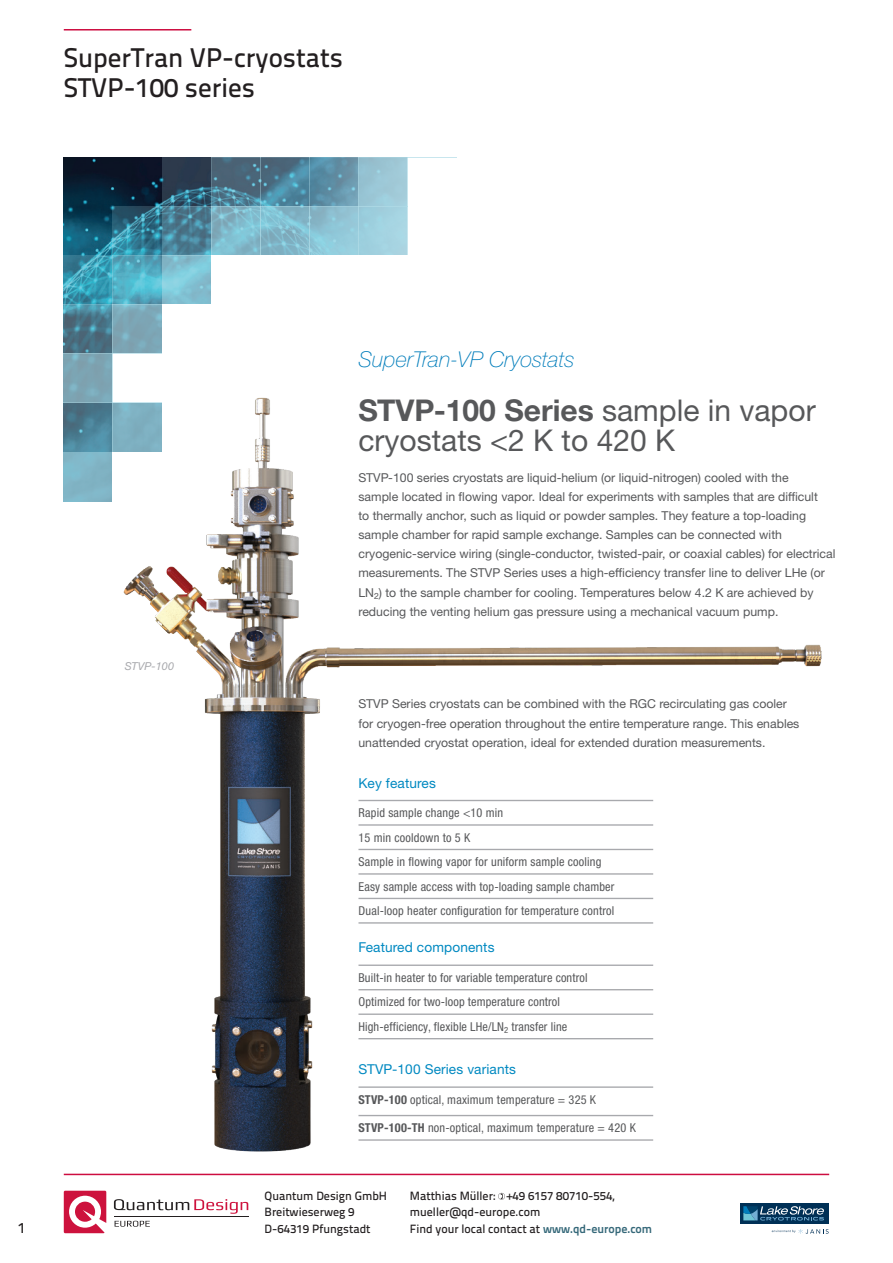
<style>
.page{position:relative;width:893px;height:1263px;background:#fff}
.page>*{position:absolute;margin:0;border:0;box-sizing:border-box;transform-origin:0 0}
.t1{font:30px/29.4px "Helvetica Neue LT Std";color:#57585a}
.t2{font:500 27px/30px "Titillium Text 22 L";color:#231f20}
.t3{font:italic 100 21.9px "Helvetica Neue LTW1 G";color:#007dbb}
.t4{font:500 15px "Titillium Text 22 L";color:#231f20}
.t5{font:13.65px "Helvetica Neue LTW1 G";letter-spacing:.01em;color:#0089c1}
.t6{font:12.3px/19px "Helvetica Neue LTW1 G";color:#57585a}
.t7{font:condensed 12.3px/24.5px "Helvetica Neue LTW1 G";letter-spacing:.015em;color:#57585a}
.t8{font:500 12px/16.8px "Titillium Text 22 L";color:#231f20}
.t9{font:italic 10.95px "Helvetica Neue LTW1 G";letter-spacing:.01em;color:#a8a9ad}
.s1{font-family:"Helvetica Neue LTW1 G";font-weight:700}
.s2{font-family:"Helvetica Neue LTW1 G"}
.s3{font-weight:700}
.s4{font-weight:700;color:#356879}
</style>
<div class="page">
<hr style="left:64px;top:29px;width:127px;height:2px;background:#cd0d40">
<hr style="left:64px;top:1174px;width:765px;height:1px;background:#cd0d40">
<svg style="left:64px;top:1191px;width:42px;height:42px"></svg>
<svg style="left:114px;top:1199px;width:134px;height:15px"></svg>
<hr style="left:114px;top:1216px;width:135px;height:1px;background:#231f20">
<svg style="left:115px;top:1221px;width:35px;height:6px"></svg>
<div style="left:740px;top:1203px;width:88px;height:21px;background:#003056"></div>
<svg style="left:743px;top:1206px;width:81px;height:14px"></svg>
<svg style="left:772px;top:1229px;width:57px;height:5px"></svg>
<svg style="left:498px;top:1193px;width:7px;height:7px"></svg>
<img style="left:64px;top:157px;width:147px;height:99px">
<svg style="left:309px;top:158px;width:49px;height:48px;background:#6192a9"></svg>
<hr style="left:309px;top:157px;width:49px;height:1px;background:#b1dce7">
<svg style="left:162px;top:157px;width:49px;height:49px;background:#2d485c"></svg>
<svg style="left:113px;top:206px;width:49px;height:49px;background:#317991"></svg>
<svg style="left:64px;top:256px;width:49px;height:49px;background:#3b9bb3"></svg>
<svg style="left:260px;top:157px;width:49px;height:49px;background:#4e8198"></svg>
<svg style="left:211px;top:157px;width:49px;height:49px;background:#4d7285"></svg>
<svg style="left:162px;top:256px;width:49px;height:48px;background:#82c3d4"></svg>
<svg style="left:113px;top:305px;width:49px;height:49px;background:#7ea8b8"></svg>
<hr style="left:408px;top:157px;width:49px;height:1px;background:#b1dce7">
<svg style="left:211px;top:206px;width:49px;height:49px;background:#81bacc"></svg>
<svg style="left:162px;top:206px;width:49px;height:49px;background:#4c8197"></svg>
<svg style="left:113px;top:256px;width:49px;height:49px;background:#55b0c6"></svg>
<svg style="left:64px;top:305px;width:49px;height:49px;background:#4d7b8e"></svg>
<svg style="left:64px;top:403px;width:49px;height:49px;background:#4d8095"></svg>
<div style="left:64px;top:452px;width:49px;height:49px;background:#80b5c6"></div>
<svg style="left:260px;top:206px;width:49px;height:49px;background:#83bbcc"></svg>
<svg style="left:309px;top:206px;width:49px;height:49px;background:#90c6d6"></svg>
<div style="left:358px;top:206px;width:50px;height:49px;background:#a2d3e1"></div>
<div style="left:64px;top:354px;width:49px;height:49px;background:#7da4b3"></div>
<div style="left:358px;top:157px;width:50px;height:49px;background:#9dc8d6"></div>
<hr style="left:358px;top:157px;width:50px;height:1px;background:#b1dce7">
<img style="left:113px;top:397px;width:709px;height:755px">
<hr style="left:358px;top:800px;width:295px;height:1px;background:#a8a9ad">
<hr style="left:358px;top:824px;width:295px;height:2px;background:#a8a9ad">
<hr style="left:358px;top:849px;width:295px;height:1px;background:#a8a9ad">
<hr style="left:358px;top:873px;width:295px;height:2px;background:#a8a9ad">
<hr style="left:358px;top:898px;width:295px;height:1px;background:#a8a9ad">
<hr style="left:358px;top:922px;width:295px;height:2px;background:#a8a9ad">
<hr style="left:358px;top:964px;width:295px;height:2px;background:#a8a9ad">
<hr style="left:358px;top:989px;width:295px;height:1px;background:#a8a9ad">
<hr style="left:358px;top:1013px;width:295px;height:2px;background:#a8a9ad">
<hr style="left:358px;top:1038px;width:295px;height:1px;background:#a8a9ad">
<hr style="left:358px;top:1086px;width:295px;height:2px;background:#a8a9ad">
<hr style="left:358px;top:1115px;width:295px;height:1px;background:#a8a9ad">
<hr style="left:358px;top:1139px;width:295px;height:2px;background:#a8a9ad">
<h2 class="t2" style="left:64px;top:41px;width:281px">SuperTran VP-cryostats<br>STVP-100 series</h2>
<p class="t4" style="left:18px;top:1216px;width:9px">1</p>
<p class="t9" style="left:125px;top:660px;width:51px">STVP-100</p>
<p class="t3" style="left:358px;top:346px;width:218px">SuperTran-VP Cryostats</p>
<p class="t1" style="left:358px;top:395px;width:459px"><span class="s1">STVP-100 Series</span> <span class="s2">sample in vapor </span>cryostats &lt;2 K to 420 K</p>
<p class="t6" style="left:358px;top:468px;width:479px">STVP-100 series cryostats are liquid-helium (or liquid-nitrogen) cooled with the<br>sample located in flowing vapor. Ideal for experiments with samples that are difficult<br>to thermally anchor, such as liquid or powder samples. They feature a top-loading sample chamber for rapid sample exchange. Samples can be connected with cryogenic-service wiring (single-conductor, twisted-pair, or coaxial cables) for electrical measurements. The STVP Series uses a high-efficiency transfer line to deliver LHe (or LN<sub>2</sub>) to the sample chamber for cooling. Temperatures below 4.2 K are achieved by reducing the venting helium gas pressure using a mechanical vacuum pump.</p>
<p class="t6" style="left:358px;top:694px;width:442px">STVP Series cryostats can be combined with the RGC recirculating gas cooler for cryogen-free operation throughout the entire temperature range. This enables unattended cryostat operation, ideal for extended duration measurements.</p>
<p class="t5" style="left:358px;top:774px;width:79px">Key features</p>
<p class="t7" style="left:358px;top:801px;width:258px">Rapid sample change &lt;10 min<br>15 min cooldown to 5 K<br>Sample in flowing vapor for uniform sample cooling Easy sample access with top-loading sample chamber Dual-loop heater configuration for temperature control</p>
<p class="t5" style="left:358px;top:939px;width:138px">Featured components</p>
<p class="t7" style="left:358px;top:965px;width:231px">Built-in heater to for variable temperature control<br>Optimized for two-loop temperature control<br>High-efficiency, flexible LHe/LN<sub>2</sub> transfer line</p>
<p class="t5" style="left:358px;top:1061px;width:159px">STVP-100 Series variants</p>
<p class="t7" style="left:358px;top:1087px;width:239px"><span class="s3">STVP-100</span> optical, maximum temperature = 325 K</p>
<p class="t7" style="left:358px;top:1116px;width:279px"><span class="s3">STVP-100-TH</span> non-optical, maximum temperature = 420 K</p>
<p class="t8" style="left:265px;top:1186px;width:124px">Quantum Design GmbH<br>Breitwieserweg 9<br>D-64319 Pfungstadt</p>
<p class="t8" style="left:410px;top:1186px;width:244px">Matthias Müller: +49 6157 80710-554, mueller@qd-europe.com<br>Find your local contact at <span class="s4">www.qd-europe.com</span></p>
</div>
